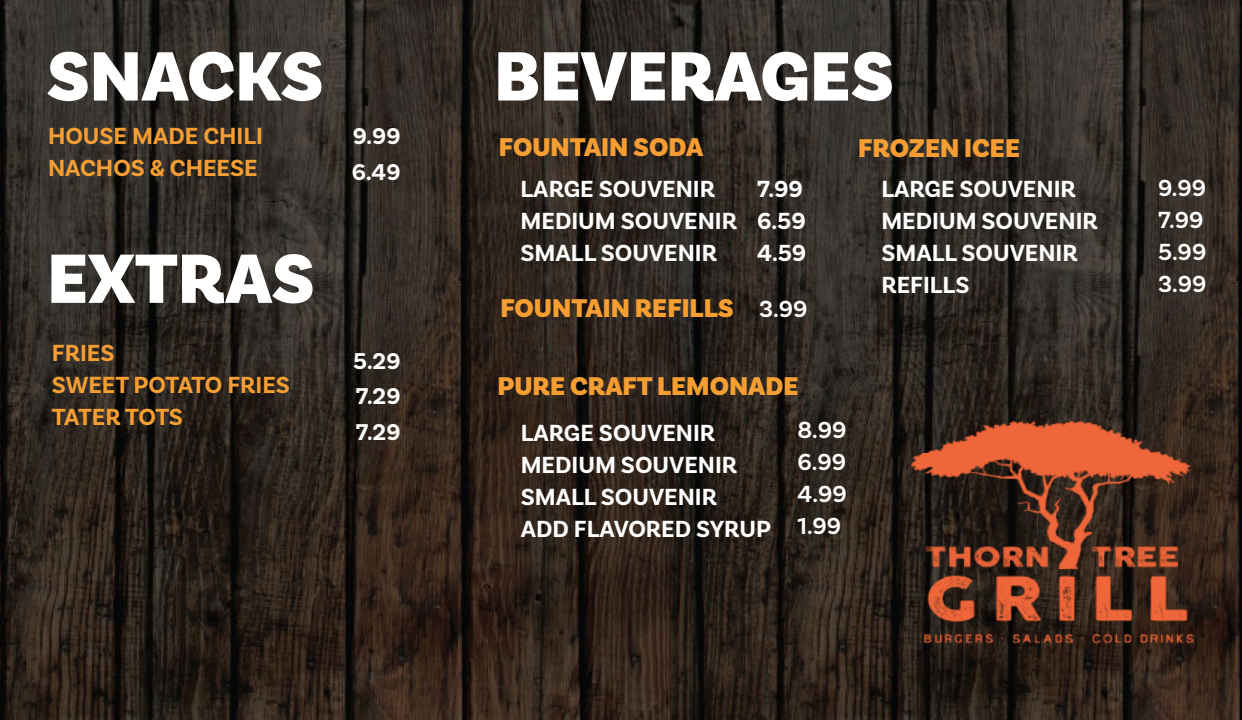
<style>
.page{position:relative;width:1242px;height:720px;background:#fff}
.page>*{position:absolute;margin:0;border:0;box-sizing:border-box;transform-origin:0 0}
.t1{font:900 73.15px "Basic Sans";color:#fff}
.t2{font:900 27px "Basic Sans";color:#f69e32}
.t3{font:700 24.5px/32px "Basic Sans";color:#fff}
.t4{font:700 24.5px/32px "Basic Sans";color:#f69e32}
.t5{font:600 24.5px/32px "Basic Sans";color:#fff;text-align:justify}
.t6{font:700 24px/35.5px "Basic Sans";color:#fff;text-align:justify}
</style>
<div class="page">
<img style="left:0;top:0;width:1242px;height:720px">
<img style="left:880px;top:410px;width:348px;height:247px">
<h1 class="t1" style="left:47px;top:32px;width:279px">SNACKS</h1>
<h1 class="t1" style="left:494px;top:32px;width:401px">BEVERAGES</h1>
<p class="t2" style="left:499px;top:131px;width:206px">FOUNTAIN SODA</p>
<p class="t3" style="left:521px;top:173px;width:218px">LARGE SOUVENIR<br>MEDIUM SOUVENIR<br>SMALL SOUVENIR</p>
<p class="t3" style="left:757px;top:173px;width:51px">7.99<br>6.59<br>4.59</p>
<p class="t6" style="left:352px;top:119px;width:50px">9.99<br>6.49</p>
<p class="t4" style="left:48px;top:121px;width:217px">HOUSE MADE CHILI<br>NACHOS &amp; CHEESE</p>
<p class="t2" style="left:858px;top:132px;width:163px">FROZEN ICEE</p>
<p class="t3" style="left:881px;top:173px;width:218px">LARGE SOUVENIR<br>MEDIUM SOUVENIR<br>SMALL SOUVENIR<br>REFILLS</p>
<h1 class="t1" style="left:47px;top:234px;width:269px">EXTRAS</h1>
<p class="t2" style="left:500px;top:292px;width:235px">FOUNTAIN REFILLS</p>
<p class="t5" style="left:759px;top:293px;width:50px">3.99</p>
<p class="t4" style="left:52px;top:337px;width:240px">FRIES<br>SWEET POTATO FRIES<br>TATER TOTS</p>
<p class="t6" style="left:353px;top:343px;width:49px">5.29<br>7.29<br>7.29</p>
<p class="t2" style="left:497px;top:370px;width:303px">PURE CRAFT LEMONADE</p>
<p class="t3" style="left:521px;top:417px;width:252px">LARGE SOUVENIR<br>MEDIUM SOUVENIR<br>SMALL SOUVENIR<br>ADD FLAVORED SYRUP</p>
<p class="t5" style="left:798px;top:414px;width:51px">8.99<br>6.99<br>4.99<br>1.99</p>
<p class="t5" style="left:1158px;top:172px;width:50px">9.99<br>7.99<br>5.99<br>3.99</p>
</div>
